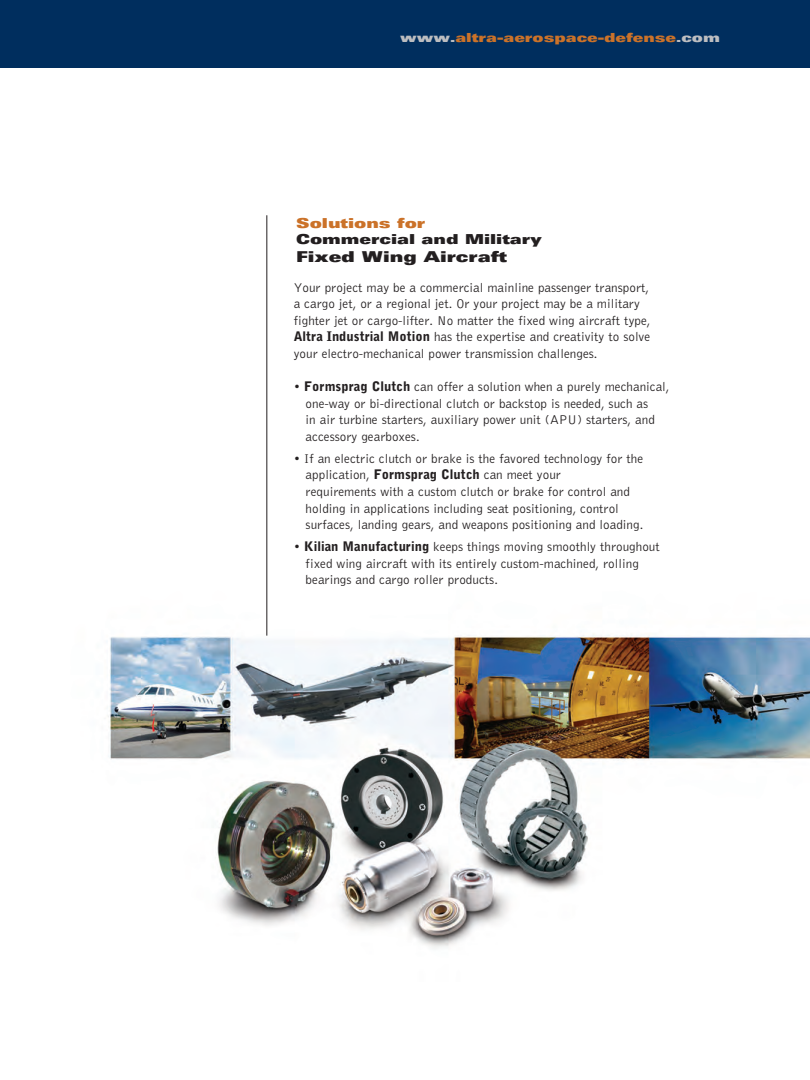
<style>
.page{position:relative;width:810px;height:1080px;background:#fff}
.page>*{position:absolute;margin:0;border:0;box-sizing:border-box;transform-origin:0 0}
.t1{font:15px "Univers LT Std X Black Ex";color:#231f20}
.t2{font:13.75px "Univers LT Std X Black Ex";color:#231f20}
.t3{font:13.75px "Univers LT Std X Black Ex";color:#cb7229}
.t4{font:300 13.12px/16.6px "Bell Gothic Std";color:#231f20}
.t5{font:12.5px "Univers LT Std X Black Ex";color:#cb7229}
.s1{color:#bcbdc0}
.s2{font-weight:900}
</style>
<div class="page">
<img style="left:108px;top:215px;width:702px;height:733px">
<hr style="left:267px;top:215px;width:1px;height:421px;background:#231f20">
<div style="left:0;top:0;width:810px;height:68px;background:#002e5e"></div>
<p class="t5" style="left:400px;top:30px;width:321px"><span class="s1">www.</span>altra-aerospace-defense<span class="s1">.com</span></p>
<p class="t3" style="left:296px;top:215px;width:131px">Solutions for</p>
<p class="t2" style="left:296px;top:231px;width:247px">Commercial and Military</p>
<p class="t1" style="left:296px;top:248px;width:212px">Fixed Wing Aircraft</p>
<p class="t4" style="left:294px;top:279px;width:358px">Your project may be a commercial mainline passenger transport, a cargo jet, or a regional jet. Or your project may be a military fighter jet or cargo-lifter. No matter the fixed wing aircraft type, <span class="s2">Altra Industrial Motion</span> has the expertise and creativity to solve your electro-mechanical power transmission challenges.</p>
<p class="t4" style="left:306px;top:379px;width:365px;text-indent:-12px">• <span class="s2">Formsprag Clutch</span> can offer a solution when a purely mechanical, one-way or bi-directional clutch or backstop is needed, such as<br>in air turbine starters, auxiliary power unit (APU) starters, and accessory gearboxes.</p>
<p class="t4" style="left:306px;top:451px;width:339px;text-indent:-12px">• If an electric clutch or brake is the favored technology for the application, <span class="s2">Formsprag Clutch</span> can meet your<br>requirements with a custom clutch or brake for control and holding in applications including seat positioning, control surfaces, landing gears, and weapons positioning and loading.</p>
<p class="t4" style="left:306px;top:539px;width:356px;text-indent:-12px">• <span class="s2">Kilian Manufacturing</span> keeps things moving smoothly throughout fixed wing aircraft with its entirely custom-machined, rolling bearings and cargo roller products.</p>
</div>
